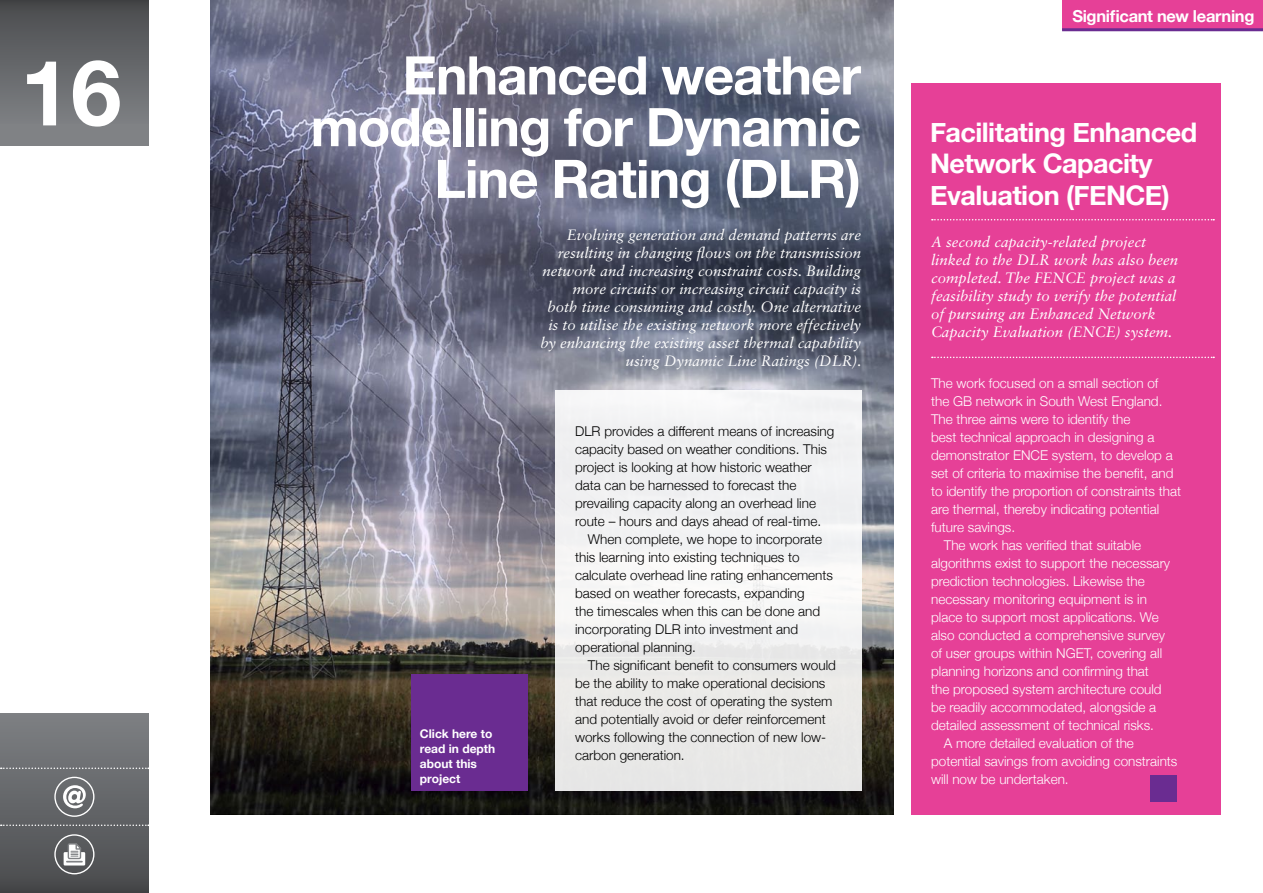
<style>
.page{position:relative;width:1263px;height:893px;background:#fff}
.page>*{position:absolute;margin:0;border:0;box-sizing:border-box;transform-origin:0 0}
.t1{font:700 91.05px "Helvetica Neue";color:#fff}
.t2{font:700 53.25px/51.8px "Helvetica Neue";letter-spacing:-.02em;color:#fff;text-align:right}
.t3{font:700 27px/31.5px "Helvetica Neue";letter-spacing:-.02em;color:#fff}
.t4{font:700 16.5px "Helvetica Neue";letter-spacing:-.02em;color:#fff}
.t5{font:italic 15px/18px "Sabon LT Std";color:#fff}
.t6{font:300 13.5px "Helvetica Neue";color:#fff}
.t7{font:300 13.5px "Helvetica Neue";color:#000}
.t8{font:700 12px/15px "Helvetica Neue";color:#fff}
</style>
<div class="page">
<img style="left:210px;top:0;width:683px;height:814px">
<div style="left:555px;top:390px;width:306px;height:401px;background:#eff0f1"></div>
<div style="left:911px;top:83px;width:309px;height:731px;background:#e64097"></div>
<div style="left:1062px;top:0;width:201px;height:30px;background:#e64097"></div>
<svg style="left:932px;top:357px;width:282px;height:1px"></svg>
<svg style="left:932px;top:219px;width:282px;height:1px"></svg>
<div style="left:411px;top:674px;width:117px;height:117px;background:#6a2c91"></div>
<hr style="left:1062px;top:28px;width:201px;height:3px;background:#6a2c91">
<div style="left:1150px;top:775px;width:27px;height:27px;background:#6a2c91"></div>
<div style="left:0;top:0;width:149px;height:146px;background:#808285"></div>
<div style="left:0;top:0;width:149px;height:123px;background:linear-gradient(to bottom,#484a4c,#7e8084)"></div>
<div style="left:0;top:713px;width:149px;height:180px;background:linear-gradient(to bottom,#7f8185,#4c4d4f)"></div>
<div style="left:54px;top:834px;width:40px;height:40px;border:1px solid #fff;border-radius:50%"></div>
<svg style="left:64px;top:852px;width:21px;height:13px"></svg>
<svg style="left:67px;top:842px;width:15px;height:20px"></svg>
<div style="left:54px;top:777px;width:40px;height:40px;border:1px solid #fff;border-radius:50%"></div>
<svg style="left:63px;top:785px;width:23px;height:23px"></svg>
<svg style="left:1px;top:767px;width:148px;height:2px"></svg>
<svg style="left:1px;top:824px;width:148px;height:2px"></svg>
<h1 class="t1" style="left:20px;top:22px;width:103px">16</h1>
<h2 class="t2" style="left:311px;top:51px;width:552px">Enhanced weather modelling for Dynamic<br>Line Rating (DLR)</h2>
<p class="t8" style="left:420px;top:727px;width:77px">Click here to read in depth about this project</p>
<p class="t5" style="left:540px;top:226px;width:323px;text-align:right">Evolving generation and demand patterns are resulting in changing flows on the transmission network and increasing constraint costs. Building more circuits or increasing circuit capacity is both time consuming and costly. One alternative is to utilise the existing network more effectively by enhancing the existing asset thermal capability using Dynamic Line Ratings (DLR).</p>
<p class="t7" style="left:575px;top:420px;width:261px">DLR provides a different means of increasing</p>
<p class="t7" style="left:575px;top:438px;width:253px">capacity based on weather conditions. This</p>
<p class="t7" style="left:575px;top:456px;width:238px">project is looking at how historic weather</p>
<p class="t7" style="left:575px;top:474px;width:223px">data can be harnessed to forecast the</p>
<p class="t7" style="left:575px;top:492px;width:242px">prevailing capacity along an overhead line</p>
<p class="t7" style="left:575px;top:510px;width:248px">route – hours and days ahead of real-time.</p>
<p class="t7" style="left:588px;top:528px;width:236px">When complete, we hope to incorporate</p>
<p class="t7" style="left:575px;top:546px;width:226px">this learning into existing techniques to</p>
<p class="t7" style="left:575px;top:564px;width:259px">calculate overhead line rating enhancements</p>
<p class="t7" style="left:575px;top:582px;width:231px">based on weather forecasts, expanding</p>
<p class="t7" style="left:575px;top:600px;width:247px">the timescales when this can be done and</p>
<p class="t7" style="left:575px;top:618px;width:225px">incorporating DLR into investment and</p>
<p class="t7" style="left:575px;top:636px;width:122px">operational planning.</p>
<p class="t7" style="left:588px;top:654px;width:250px">The significant benefit to consumers would</p>
<p class="t7" style="left:575px;top:672px;width:252px">be the ability to make operational decisions</p>
<p class="t7" style="left:575px;top:690px;width:259px">that reduce the cost of operating the system</p>
<p class="t7" style="left:575px;top:708px;width:252px">and potentially avoid or defer reinforcement</p>
<p class="t7" style="left:575px;top:726px;width:253px">works following the connection of new low-</p>
<p class="t7" style="left:575px;top:744px;width:111px">carbon generation.</p>
<p class="t4" style="left:1072px;top:3px;width:184px">Significant new learning</p>
<h3 class="t3" style="left:930px;top:117px;width:269px">Facilitating Enhanced<br>Network Capacity<br>Evaluation (FENCE)</h3>
<p class="t5" style="left:931px;top:233px;width:249px">A second capacity-related project linked to the DLR work has also been completed. The FENCE project was a feasibility study to verify the potential of pursuing an Enhanced Network Capacity Evaluation (ENCE) system.</p>
<p class="t6" style="left:931px;top:372px;width:229px">The work focused on a small section of</p>
<p class="t6" style="left:931px;top:390px;width:233px">the GB network in South West England.</p>
<p class="t6" style="left:931px;top:408px;width:201px">The three aims were to identify the</p>
<p class="t6" style="left:931px;top:426px;width:225px">best technical approach in designing a</p>
<p class="t6" style="left:931px;top:444px;width:243px">demonstrator ENCE system, to develop a</p>
<p class="t6" style="left:931px;top:462px;width:244px">set of criteria to maximise the benefit, and</p>
<p class="t6" style="left:931px;top:480px;width:251px">to identify the proportion of constraints that</p>
<p class="t6" style="left:931px;top:498px;width:230px">are thermal, thereby indicating potential</p>
<p class="t6" style="left:931px;top:516px;width:86px">future savings.</p>
<p class="t6" style="left:944px;top:534px;width:199px">The work has verified that suitable</p>
<p class="t6" style="left:931px;top:552px;width:241px">algorithms exist to support the necessary</p>
<p class="t6" style="left:931px;top:570px;width:215px">prediction technologies. Likewise the</p>
<p class="t6" style="left:931px;top:588px;width:217px">necessary monitoring equipment is in</p>
<p class="t6" style="left:931px;top:606px;width:229px">place to support most applications. We</p>
<p class="t6" style="left:931px;top:624px;width:235px">also conducted a comprehensive survey</p>
<p class="t6" style="left:931px;top:642px;width:233px">of user groups within NGET, covering all</p>
<p class="t6" style="left:931px;top:660px;width:219px">planning horizons and confirming that</p>
<p class="t6" style="left:931px;top:678px;width:232px">the proposed system architecture could</p>
<p class="t6" style="left:931px;top:696px;width:227px">be readily accommodated, alongside a</p>
<p class="t6" style="left:931px;top:714px;width:224px">detailed assessment of technical risks.</p>
<p class="t6" style="left:944px;top:732px;width:192px">A more detailed evaluation of the</p>
<p class="t6" style="left:931px;top:750px;width:248px">potential savings from avoiding constraints</p>
<p class="t6" style="left:931px;top:768px;width:139px">will now be undertaken.</p>
</div>
